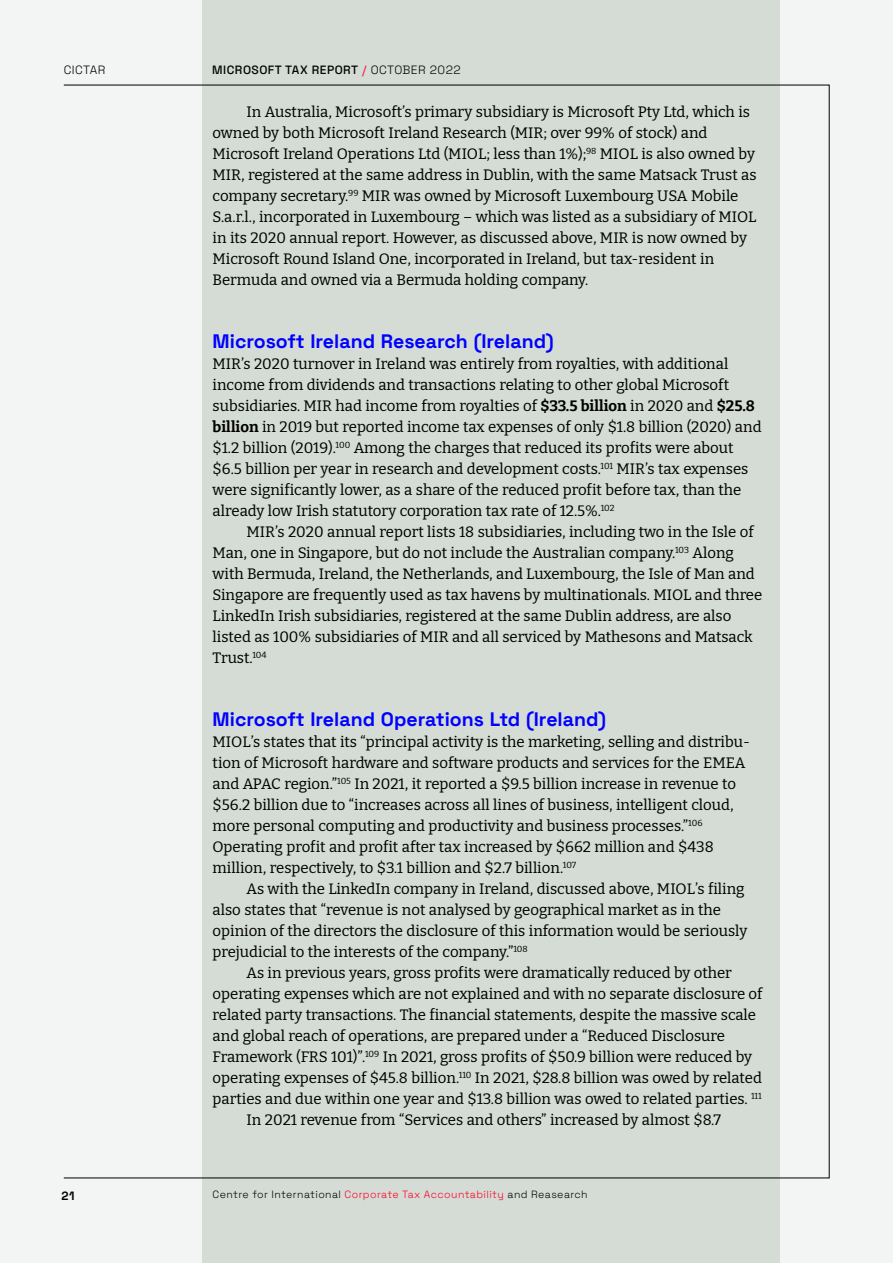
<style>
.page{position:relative;width:893px;height:1263px;background:#f2f5f3}
.page>*{position:absolute;margin:0;border:0;box-sizing:border-box;transform-origin:0 0}
.t1{font:300 19.5px "Space Grotesk";color:#00f}
.t2{font:15px/21px "Bitter Pro";color:#000}
.t3{font:300 12px "Space Grotesk";letter-spacing:.04em;color:#000}
.t4{font:300 10.5px "Space Grotesk";letter-spacing:.04em;color:#000}
.s1{color:#ff0027}
.s2{font-weight:700}
</style>
<div class="page">
<div style="left:202px;top:0;width:578px;height:1263px;background:#d4dcd5"></div>
<p class="t3" style="left:64px;top:61px;width:43px">CICTAR</p>
<p class="t3" style="left:212px;top:61px;width:250px">MICROSOFT TAX REPORT <span class="s1">/</span> OCTOBER 2022</p>
<p class="t2" style="left:213px;top:100px;width:545px;text-indent:34px">In Australia, Microsoft’s primary subsidiary is Microsoft Pty Ltd, which is owned by both Microsoft Ireland Research (MIR; over 99% of stock) and Microsoft Ireland Operations Ltd (MIOL; less than 1%);<sup>98</sup> MIOL is also owned by MIR, registered at the same address in Dublin, with the same Matsack Trust as company secretary.<sup>99</sup> MIR was owned by Microsoft Luxembourg USA Mobile S.a.r.l., incorporated in Luxembourg – which was listed as a subsidiary of MIOL in its 2020 annual report. However, as discussed above, MIR is now owned by Microsoft Round Island One, incorporated in Ireland, but tax-resident in Bermuda and owned via a Bermuda holding company.</p>
<h1 class="t1" style="left:213px;top:327px;width:343px">Microsoft Ireland Research (Ireland)</h1>
<p class="t2" style="left:213px;top:352px;width:550px">MIR’s 2020 turnover in Ireland was entirely from royalties, with additional income from dividends and transactions relating to other global Microsoft subsidiaries. MIR had income from royalties of <span class="s2">$33.5 billion</span> in 2020 and <span class="s2">$25.8 billion</span> in 2019 but reported income tax expenses of only $1.8 billion (2020) and $1.2 billion (2019).<sup>100</sup> Among the charges that reduced its profits were about $6.5 billion per year in research and development costs.<sup>101</sup> MIR’s tax expenses were significantly lower, as a share of the reduced profit before tax, than the already low Irish statutory corporation tax rate of 12.5%.<sup>102</sup></p>
<p class="t2" style="left:213px;top:520px;width:551px;text-indent:34px">MIR’s 2020 annual report lists 18 subsidiaries, including two in the Isle of Man, one in Singapore, but do not include the Australian company.<sup>103</sup> Along with Bermuda, Ireland, the Netherlands, and Luxembourg, the Isle of Man and Singapore are frequently used as tax havens by multinationals. MIOL and three LinkedIn Irish subsidiaries, registered at the same Dublin address, are also listed as 100% subsidiaries of MIR and all serviced by Mathesons and Matsack Trust.<sup>104</sup></p>
<h1 class="t1" style="left:213px;top:705px;width:395px">Microsoft Ireland Operations Ltd (Ireland)</h1>
<p class="t2" style="left:213px;top:730px;width:539px">MIOL’s states that its “principal activity is the marketing, selling and distribu&shy;tion of Microsoft hardware and software products and services for the EMEA and APAC region.”<sup>105</sup> In 2021, it reported a $9.5 billion increase in revenue to $56.2 billion due to “increases across all lines of business, intelligent cloud, more personal computing and productivity and business processes.”<sup>106<br></sup>Operating profit and profit after tax increased by $662 million and $438 million, respectively, to $3.1 billion and $2.7 billion.<sup>107</sup></p>
<p class="t2" style="left:213px;top:877px;width:536px;text-indent:34px">As with the LinkedIn company in Ireland, discussed above, MIOL’s filing also states that “revenue is not analysed by geographical market as in the opinion of the directors the disclosure of this information would be seriously prejudicial to the interests of the company.”<sup>108</sup></p>
<p class="t2" style="left:247px;top:961px;width:487px">As in previous years, gross profits were dramatically reduced by other</p>
<p class="t2" style="left:213px;top:982px;width:551px">operating expenses which are not explained and with no separate disclosure of</p>
<p class="t2" style="left:213px;top:1003px;width:545px">related party transactions. The financial statements, despite the massive scale</p>
<p class="t2" style="left:213px;top:1024px;width:514px">and global reach of operations, are prepared under a “Reduced Disclosure</p>
<p class="t2" style="left:213px;top:1045px;width:541px">Framework (FRS 101)”.<sup>109</sup> In 2021, gross profits of $50.9 billion were reduced by</p>
<p class="t2" style="left:213px;top:1066px;width:551px">operating expenses of $45.8 billion.<sup>110</sup> In 2021, $28.8 billion was owed by related</p>
<p class="t2" style="left:213px;top:1087px;width:551px">parties and due within one year and $13.8 billion was owed to related parties. <sup>111</sup></p>
<p class="t2" style="left:247px;top:1108px;width:476px">In 2021 revenue from “Services and others” increased by almost $8.7</p>
<p class="t3" style="left:62px;top:1187px;width:15px">21</p>
<p class="t4" style="left:213px;top:1187px;width:377px">Centre for International <span class="s1">Corporate Tax Accountability</span> and Reasearch</p>
</div>
